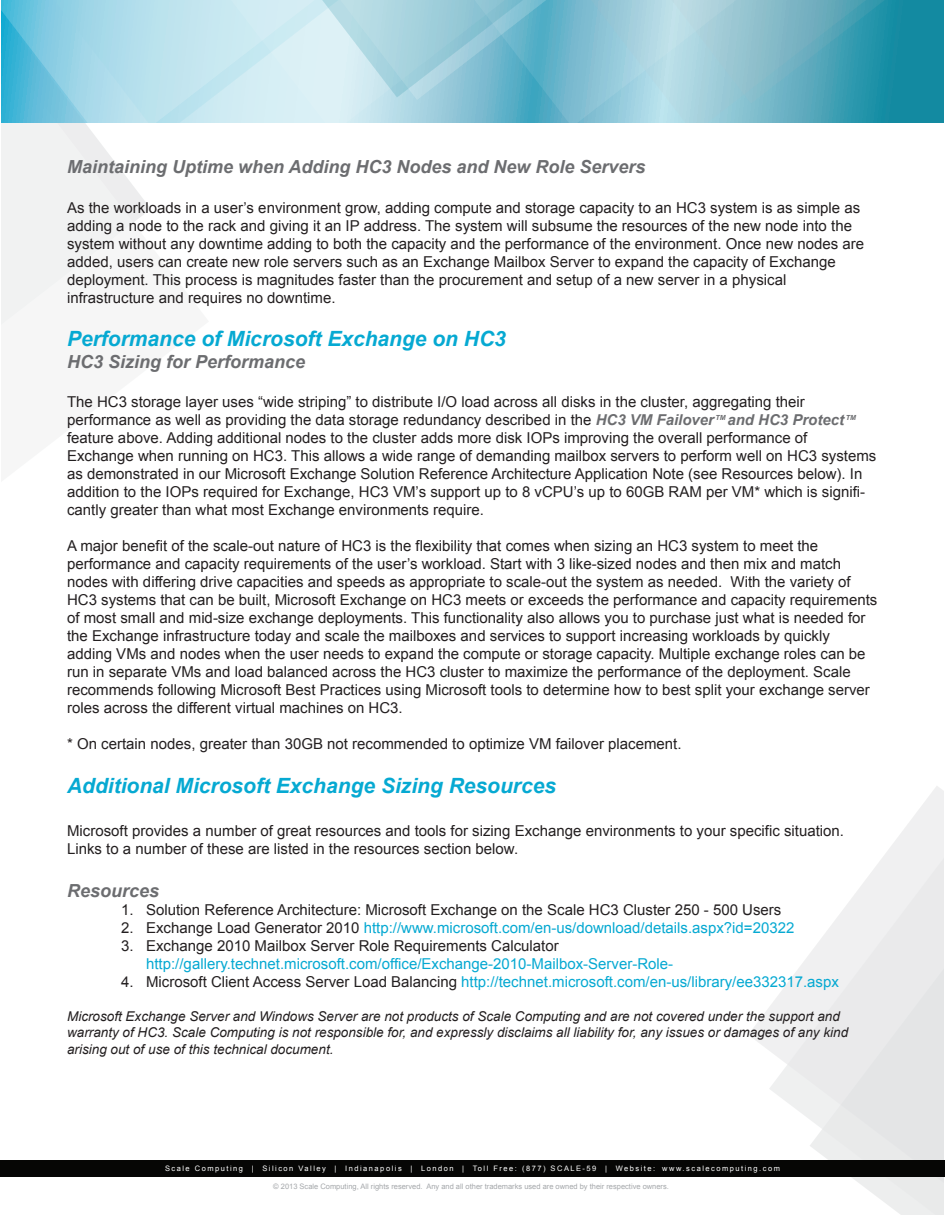
<style>
.page{position:relative;width:945px;height:1215px;background:#fff}
.page>*{position:absolute;margin:0;border:0;box-sizing:border-box;transform-origin:0 0}
.t1{font:italic 700 21px "Arial";color:#06a9d2}
.t2{font:italic 700 18px "Arial";color:#6c6d70}
.t3{font:15px/18px "Arial";color:#231f20}
.t4{font:15px/18px "Arial";color:#06a9d2}
.t5{font:italic 13.5px/16.2px "Arial";color:#231f20}
.t6{font:7.5px "Arial";letter-spacing:.2em;color:#fff}
.t7{font:7.5px "Arial";color:#a5a8ab}
.t8{font:italic 700 7.05px "Arial";color:#6c6d70}
.s1{font-weight:700;font-style:italic;color:#6c6d70}
.s2{color:#231f20}
</style>
<div class="page">
<svg style="left:2px;top:123px;width:149px;height:201px;fill:#f1f2f2"></svg>
<svg style="left:749px;top:786px;width:195px;height:264px"></svg>
<svg style="left:769px;top:839px;width:175px;height:376px;fill:#eff0f0"></svg>
<svg style="left:2px;top:0;width:942px;height:123px;background:#a1d4e3"></svg>
<svg style="left:552px;top:0;width:380px;height:123px;background:#71b6c7"></svg>
<div style="left:0;top:1160px;width:945px;height:17px;background:#060605"></div>
<p class="t2" style="left:67px;top:155px;width:580px">Maintaining Uptime when Adding HC3 Nodes and New Role Servers</p>
<p class="t3" style="left:67px;top:199px;width:799px">As the workloads in a user’s environment grow, adding compute and storage capacity to an HC3 system is as simple as adding a node to the rack and giving it an IP address. The system will subsume the resources of the new node into the system without any downtime adding to both the capacity and the performance of the environment. Once new nodes are added, users can create new role servers such as an Exchange Mailbox Server to expand the capacity of Exchange deployment. This process is magnitudes faster than the procurement and setup of a new server in a physical infrastructure and requires no downtime.</p>
<p class="t1" style="left:67px;top:325px;width:440px">Performance of Microsoft Exchange on HC3</p>
<p class="t2" style="left:67px;top:349px;width:240px">HC3 Sizing for Performance</p>
<p class="t3" style="left:67px;top:393px;width:811px">The HC3 storage layer uses “wide striping” to distribute I/O load across all disks in the cluster, aggregating their performance as well as providing the data storage redundancy described in the <span class="s1">HC3 VM Failover and HC3 Protect </span>feature above. Adding additional nodes to the cluster adds more disk IOPs improving the overall performance of Exchange when running on HC3. This allows a wide range of demanding mailbox servers to perform well on HC3 systems as demonstrated in our Microsoft Exchange Solution Reference Architecture Application Note (see Resources below). In addition to the IOPs required for Exchange, HC3 VM’s support up to 8 vCPU’s up to 60GB RAM per VM* which is signifi&shy;cantly greater than what most Exchange environments require.</p>
<p class="t3" style="left:67px;top:537px;width:812px">A major benefit of the scale-out nature of HC3 is the flexibility that comes when sizing an HC3 system to meet the performance and capacity requirements of the user’s workload. Start with 3 like-sized nodes and then mix and match nodes with differing drive capacities and speeds as appropriate to scale-out the system as needed. With the variety of HC3 systems that can be built, Microsoft Exchange on HC3 meets or exceeds the performance and capacity requirements of most small and mid-size exchange deployments. This functionality also allows you to purchase just what is needed for the Exchange infrastructure today and scale the mailboxes and services to support increasing workloads by quickly adding VMs and nodes when the user needs to expand the compute or storage capacity. Multiple exchange roles can be run in separate VMs and load balanced across the HC3 cluster to maximize the performance of the deployment. Scale recommends following Microsoft Best Practices using Microsoft tools to determine how to best split your exchange server roles across the different virtual machines on HC3.</p>
<p class="t3" style="left:67px;top:735px;width:616px">* On certain nodes, greater than 30GB not recommended to optimize VM failover placement.</p>
<p class="t1" style="left:67px;top:771px;width:490px">Additional Microsoft Exchange Sizing Resources</p>
<p class="t3" style="left:67px;top:822px;width:778px">Microsoft provides a number of great resources and tools for sizing Exchange environments to your specific situation.<br>Links to a number of these are listed in the resources section below.</p>
<p class="t2" style="left:67px;top:879px;width:94px">Resources</p>
<p class="t3" style="left:121px;top:901px;width:662px">1. Solution Reference Architecture: Microsoft Exchange on the Scale HC3 Cluster 250 - 500 Users</p>
<p class="t4" style="left:121px;top:919px;width:675px"><span class="s2">2. Exchange Load Generator 2010</span> http://www.microsoft.com/en-us/download/details.aspx?id=20322</p>
<p class="t4" style="left:146px;top:937px;width:529px;text-indent:-25px"><span class="s2">3. Exchange 2010 Mailbox Server Role Requirements Calculator </span>http://gallery.technet.microsoft.com/office/Exchange-2010-Mailbox-Server-Role-</p>
<p class="t4" style="left:121px;top:973px;width:719px"><span class="s2">4. Microsoft Client Access Server Load Balancing</span> http://technet.microsoft.com/en-us/library/ee332317.aspx</p>
<p class="t5" style="left:67px;top:1009px;width:783px">Microsoft Exchange Server and Windows Server are not products of Scale Computing and are not covered under the support and warranty of HC3. Scale Computing is not responsible for, and expressly disclaims all liability for, any issues or damages of any kind arising out of use of this technical document.</p>
<p class="t8" style="left:716px;top:413px;width:12px">TM</p>
<p class="t8" style="left:846px;top:413px;width:12px">TM</p>
<p class="t6" style="left:165px;top:1164px;width:616px">Scale Computing | Silicon Valley | Indianapolis | London | Toll Free: (877) SCALE-59 | Website: www.scalecomputing.com</p>
<p class="t7" style="left:273px;top:1181px;width:397px">© 2013 Scale Computing, All rights reserved. Any and all other trademarks used are owned by their respective owners.</p>
</div>
